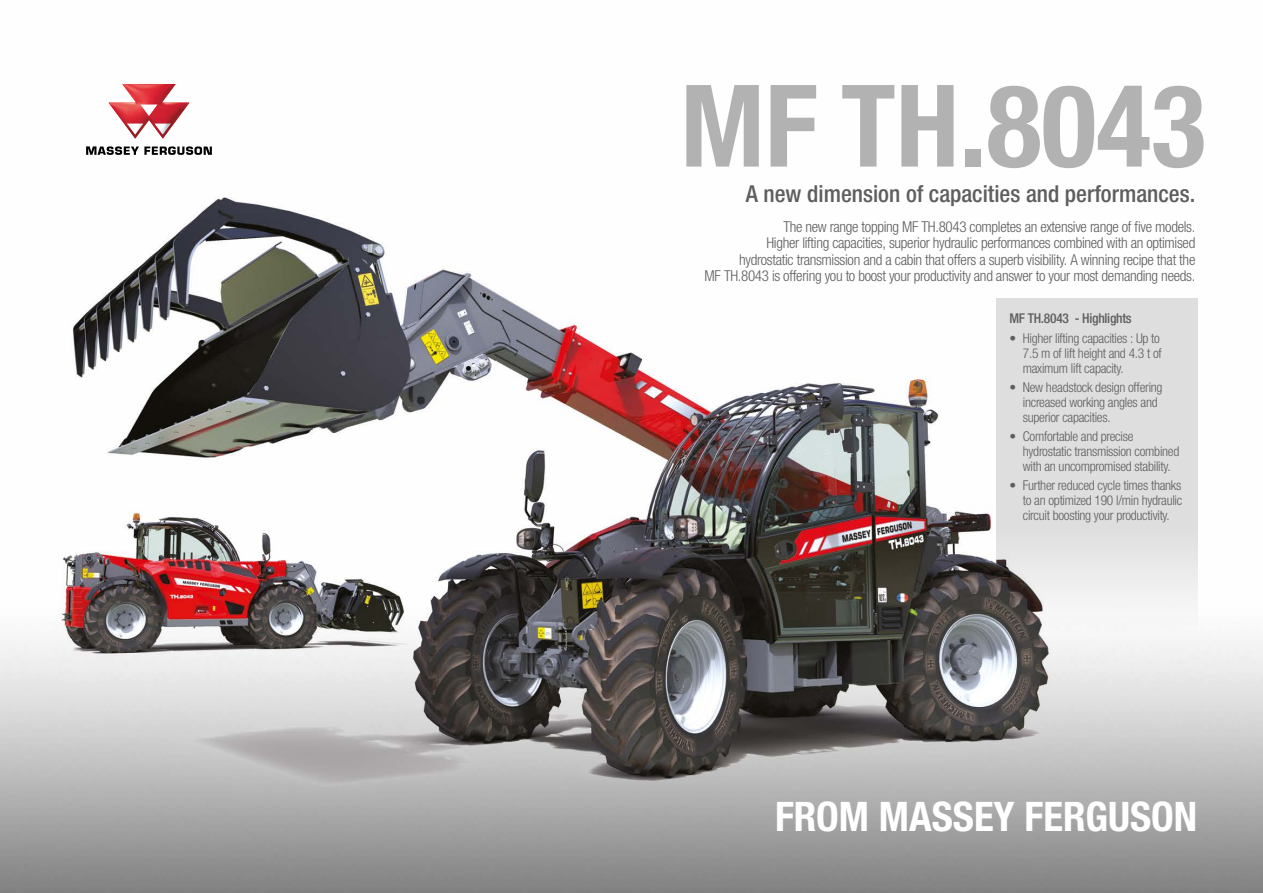
<style>
.page{position:relative;width:1263px;height:893px;background:#fff}
.page>*{position:absolute;margin:0;border:0;box-sizing:border-box;transform-origin:0 0}
.t1{font:700 condensed 114.15px "Helvetica Neue LTW1 G";color:#b2b2b2}
.t2{font:700 condensed 40.8px "Helvetica Neue LTW1 G";color:#fff}
.t3{font:500 condensed 23.4px "Helvetica Neue LTW1 G";color:#5f5e5e}
.t4{font:300 condensed 15px/16.5px "Helvetica Neue LTW1 G";letter-spacing:-.02em;color:#5f5e5e;text-align:right}
.t5{font:300 condensed 13.5px/15px "Helvetica Neue LTW1 G";letter-spacing:-.02em;color:#5f5e5e}
.t6{font:500 condensed 13.5px "Helvetica Neue LTW1 G";letter-spacing:-.02em;color:#5f5e5e}
</style>
<div class="page">
<img style="left:0;top:102px;width:1263px;height:791px">
<svg style="left:996px;top:298px;width:202px;height:342px;background:#dcdcdc"></svg>
<svg style="left:86px;top:146px;width:126px;height:9px"></svg>
<svg style="left:109px;top:84px;width:80px;height:55px"></svg>
<h1 class="t1" style="left:680px;top:58px;width:527px">MF TH.8043</h1>
<h3 class="t3" style="left:746px;top:180px;width:451px">A new dimension of capacities and performances.</h3>
<p class="t4" style="left:705px;top:218px;width:492px">The new range topping MF TH.8043 completes an extensive range of five models.<br>Higher lifting capacities, superior hydraulic performances combined with an optimised<br>hydrostatic transmission and a cabin that offers a superb visibility. A winning recipe that the<br>MF TH.8043 is offering you to boost your productivity and answer to your most demanding needs.</p>
<p class="t6" style="left:1009px;top:310px;width:124px">MF TH.8043 - Highlights</p>
<p class="t5" style="left:1023px;top:330px;width:140px;text-indent:-14px">• Higher lifting capacities : Up to<br>7.5 m of lift height and 4.3 t of maximum lift capacity.</p>
<p class="t5" style="left:1023px;top:380px;width:141px;text-indent:-14px">• New headstock design offering increased working angles and superior capacities.</p>
<p class="t5" style="left:1023px;top:429px;width:158px;text-indent:-14px">• Comfortable and precise hydrostatic transmission combined with an uncompromised stability.</p>
<p class="t5" style="left:1023px;top:478px;width:161px;text-align:justify;text-indent:-14px">• Further reduced cycle times thanks to an optimized 190 l/min hydraulic circuit boosting your productivity.</p>
<h2 class="t2" style="left:775px;top:792px;width:424px">FROM MASSEY FERGUSON</h2>
</div>
